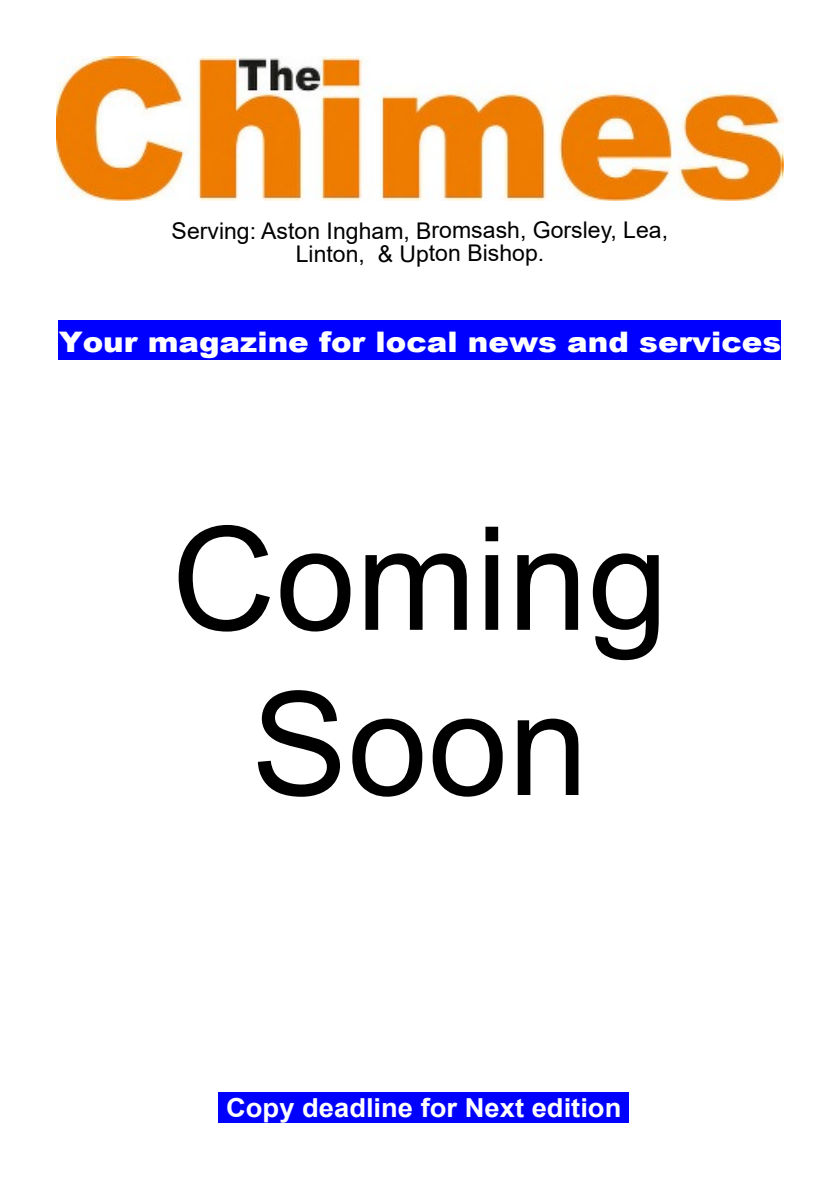
<style>
.page{position:relative;width:840px;height:1191px;background:#fff}
.page>*{position:absolute;margin:0;border:0;box-sizing:border-box;transform-origin:0 0}
.t1{font:144px/165.2px "Arial";color:#000;text-align:center}
.t2{font:900 28.4px "Arial";color:#fff;scale:1.09 1}
.t3{font:700 26.2px "Arial";color:#fff;scale:1.04 1}
.t4{font:23px/23px "Arial";color:#000;text-align:center}
</style>
<div class="page">
<div style="left:59px;top:320px;width:721px;height:40px;background:#00f"></div>
<img style="left:57px;top:57px;width:723px;height:144px">
<div style="left:218px;top:1092px;width:403px;height:30px;background:#00f"></div>
<div style="left:621px;top:1092px;width:7px;height:30px;background:#00f"></div>
<p class="t4" style="left:171px;top:221px;width:498px">Serving: Aston Ingham, Bromsash, Gorsley, Lea,<br>Linton, &amp; Upton Bishop.</p>
<p class="t2" style="left:59px;top:331px;width:664px">Your magazine for local news and services</p>
<h1 class="t1" style="left:171px;top:510px;width:498px">Coming<br>Soon</h1>
<p class="t3" style="left:226px;top:1097px;width:381px">Copy deadline for Next edition</p>
</div>
